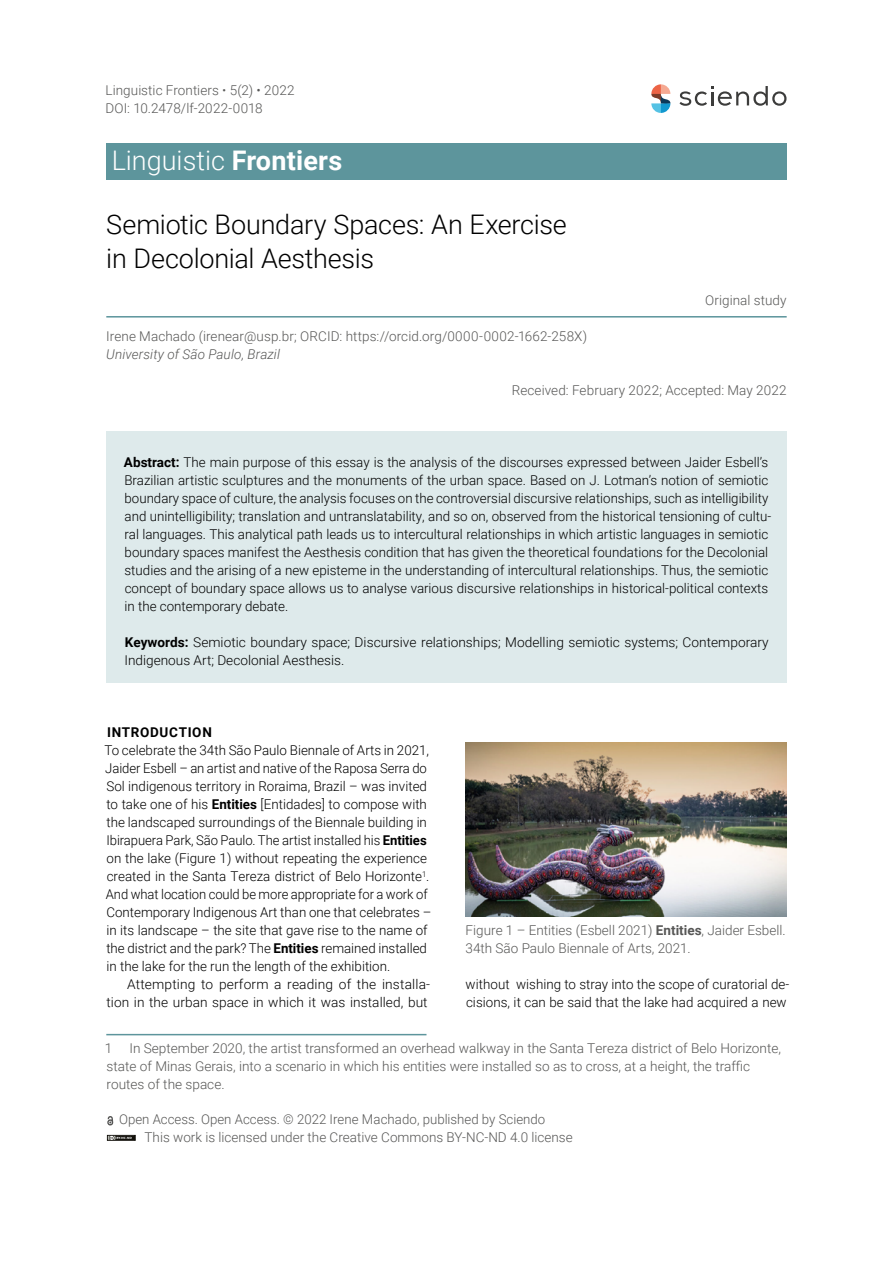
<style>
.page{position:relative;width:893px;height:1263px;background:#fff}
.page>*{position:absolute;margin:0;border:0;box-sizing:border-box;transform-origin:0 0}
.t1{font:300 27px/34.5px "Roboto";letter-spacing:-.01em;color:#000}
.t2{font:300 27px "Roboto";color:#fff}
.t3{font:300 13.5px/18px "Roboto";color:#000}
.t4{font:300 13.5px/18px "Roboto";color:#575756}
.t5{font:italic 300 13.5px "Roboto";letter-spacing:.005em;color:#575756}
.t6{font:700 13.5px "Roboto";letter-spacing:.05em;color:#000}
.s1{font-weight:100}
.s2{font-weight:700}
</style>
<div class="page">
<hr style="left:106px;top:1034px;width:320px;height:1px;background:#5d959c">
<div style="left:106px;top:143px;width:681px;height:36px;background:#5d959c"></div>
<hr style="left:106px;top:316px;width:681px;height:2px;background:#5b949b">
<div style="left:106px;top:431px;width:681px;height:252px;background:#deeaeb"></div>
<svg style="left:107px;top:1135px;width:29px;height:6px"></svg>
<svg style="left:107px;top:1116px;width:6px;height:10px"></svg>
<svg style="left:651px;top:84px;width:19px;height:29px"></svg>
<svg style="left:679px;top:86px;width:107px;height:20px"></svg>
<img style="left:466px;top:742px;width:321px;height:175px">
<p class="t4" style="left:105px;top:80px;width:191px">Linguistic Frontiers <span class="s1">•</span> 5(2) • 2022<br>DOI: 10.2478/lf-2022-0018</p>
<h1 class="t2" style="left:112px;top:142px;width:232px">Linguistic <span class="s2">Frontiers</span></h1>
<h1 class="t1" style="left:106px;top:206px;width:462px">Semiotic Boundary Spaces: An Exercise in Decolonial Aesthesis</h1>
<p class="t4" style="left:705px;top:291px;width:83px">Original study</p>
<p class="t4" style="left:106px;top:327px;width:482px">Irene Machado (irenear@usp.br; ORCID: https://orcid.org/0000-0002-1662-258X)</p>
<p class="t5" style="left:106px;top:345px;width:175px">University of São Paulo, Brazil</p>
<p class="t4" style="left:512px;top:381px;width:276px">Received: February 2022; Accepted: May 2022</p>
<p class="t3" style="left:124px;top:453px;width:649px"><span class="s2">Abstract:</span> The main purpose of this essay is the analysis of the discourses expressed between Jaider Esbell’s Brazilian artistic sculptures and the monuments of the urban space. Based on J. Lotman’s notion of semiotic boundary space of culture, the analysis focuses on the controversial discursive relationships, such as intelligibility and unintelligibility; translation and untranslatability, and so on, observed from the historical tensioning of cultu&shy;ral languages. This analytical path leads us to intercultural relationships in which artistic languages in semiotic boundary spaces manifest the Aesthesis condition that has given the theoretical foundations for the Decolonial studies and the arising of a new episteme in the understanding of intercultural relationships. Thus, the semiotic concept of boundary space allows us to analyse various discursive relationships in historical-political contexts in the contemporary debate.</p>
<p class="t3" style="left:124px;top:633px;width:646px"><span class="s2">Keywords:</span> Semiotic boundary space; Discursive relationships; Modelling semiotic systems; Contemporary<br>Indigenous Art; Decolonial Aesthesis.</p>
<p class="t6" style="left:107px;top:723px;width:106px">INTRODUCTION</p>
<p class="t3" style="left:104px;top:741px;width:328px">To celebrate the 34th São Paulo Biennale of Arts in 2021, Jaider Esbell – an artist and native of the Raposa Serra do Sol indigenous territory in Roraima, Brazil – was invited to take one of his <span class="s2">Entities</span> [Entidades] to compose with the landscaped surroundings of the Biennale building in Ibirapuera Park, São Paulo. The artist installed his <span class="s2">Entities </span>on the lake (Figure 1) without repeating the experience created in the Santa Tereza district of Belo Horizonte<sup>1</sup>.<br>And what location could be more appropriate for a work of Contemporary Indigenous Art than one that celebrates – in its landscape – the site that gave rise to the name of the district and the park? The <span class="s2">Entities</span> remained installed in the lake for the run the length of the exhibition.</p>
<p class="t3" style="left:106px;top:975px;width:325px;text-align:right">Attempting to perform a reading of the installa&shy;tion in the urban space in which it was installed, but</p>
<p class="t4" style="left:105px;top:1038px;width:9px">1</p>
<p class="t4" style="left:466px;top:921px;width:322px">Figure 1 – Entities (Esbell 2021) <span class="s2">Entities</span>, Jaider Esbell.<br>34th São Paulo Biennale of Arts, 2021.</p>
<p class="t3" style="left:466px;top:975px;width:325px">without wishing to stray into the scope of curatorial de&shy;cisions, it can be said that the lake had acquired a new</p>
<p class="t4" style="left:107px;top:1038px;width:676px;text-indent:23px">In September 2020, the artist transformed an overhead walkway in the Santa Tereza district of Belo Horizonte, state of Minas Gerais, into a scenario in which his entities were installed so as to cross, at a height, the traffic routes of the space.</p>
<p class="t4" style="left:145px;top:1110px;width:430px;text-indent:-26px">Open Access. Open Access. © 2022 Irene Machado, published by Sciendo<br>This work is licensed under the Creative Commons BY-NC-ND 4.0 license</p>
</div>
